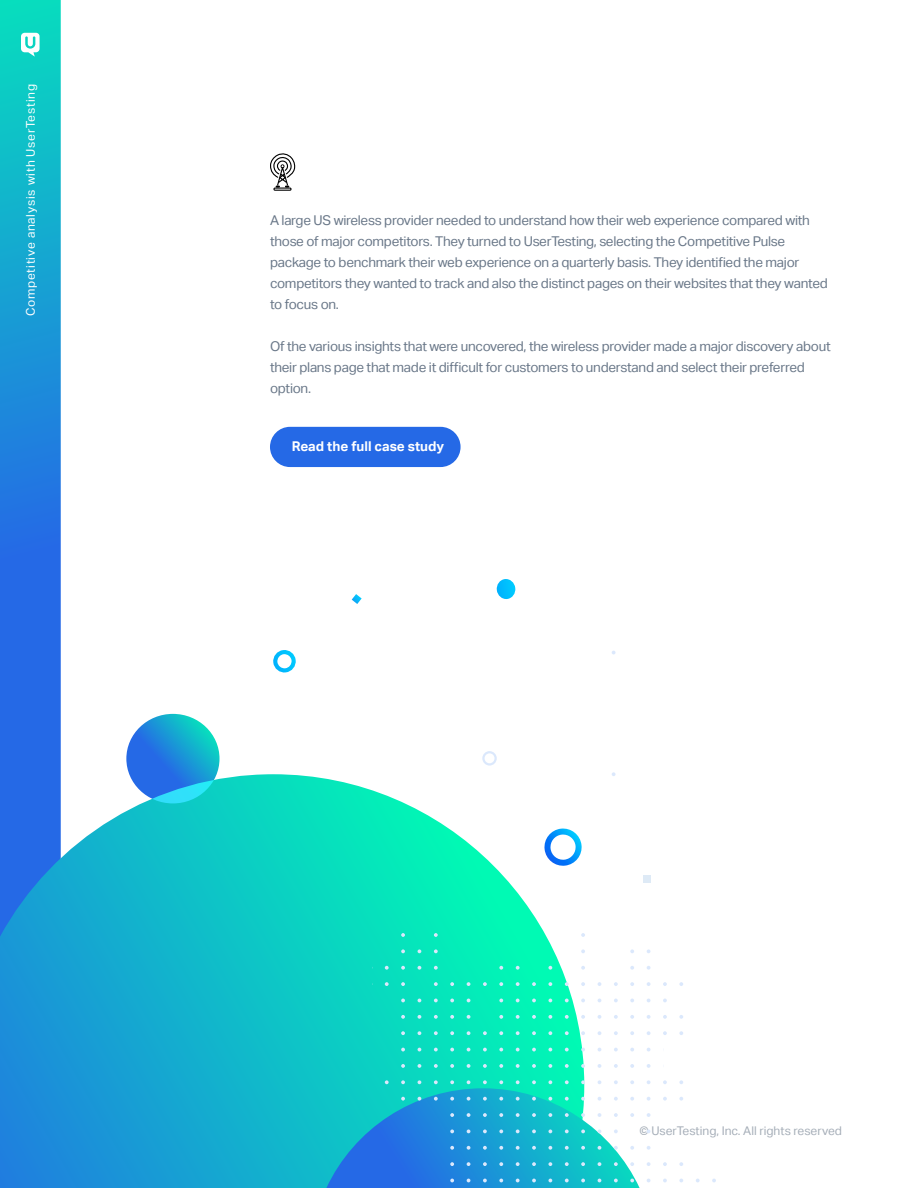
<style>
.page{position:relative;width:918px;height:1188px;background:#fff}
.page>*{position:absolute;margin:0;border:0;box-sizing:border-box;transform-origin:0 0}
.Intro_copy{font:13.5px/21px "Aktiv Grotesk";letter-spacing:-.02em;color:#697788}
.t1{font:700 13.5px "Aktiv Grotesk";color:#fff}
.t2{font:12px "Aktiv Grotesk";color:#697788}
.t3{font:12px "Aktiv Grotesk";letter-spacing:.06em;color:#fff}
</style>
<div class="page">
<svg style="left:0;top:0;width:61px;height:774px;background:#1b92d8"></svg>
<svg style="left:21px;top:33px;width:19px;height:24px"></svg>
<div style="left:270px;top:427px;width:191px;height:40px;background:#2569e6;border-radius:20px"></div>
<div style="left:273px;top:188px;width:19px;height:3px;border:1px solid #000"></div>
<svg style="left:270px;top:153px;width:25px;height:35px"></svg>
<svg style="left:0;top:774px;width:584px;height:414px;background:#2ac6ce"></svg>
<svg style="left:712px;top:1179px;width:4px;height:3px"></svg>
<svg style="left:679px;top:1162px;width:4px;height:4px"></svg>
<svg style="left:679px;top:1097px;width:4px;height:4px"></svg>
<svg style="left:679px;top:1080px;width:4px;height:4px"></svg>
<svg style="left:679px;top:1031px;width:4px;height:4px"></svg>
<svg style="left:679px;top:1015px;width:4px;height:4px"></svg>
<svg style="left:679px;top:982px;width:4px;height:4px"></svg>
<svg style="left:663px;top:1179px;width:4px;height:3px"></svg>
<svg style="left:663px;top:1162px;width:4px;height:4px"></svg>
<svg style="left:663px;top:1097px;width:4px;height:4px"></svg>
<svg style="left:663px;top:1080px;width:4px;height:4px"></svg>
<svg style="left:663px;top:1031px;width:4px;height:4px"></svg>
<svg style="left:663px;top:1015px;width:4px;height:4px"></svg>
<svg style="left:663px;top:999px;width:4px;height:3px"></svg>
<svg style="left:663px;top:982px;width:4px;height:4px"></svg>
<svg style="left:647px;top:1162px;width:3px;height:4px"></svg>
<svg style="left:647px;top:1113px;width:3px;height:4px"></svg>
<svg style="left:647px;top:1064px;width:3px;height:4px"></svg>
<svg style="left:647px;top:1031px;width:3px;height:4px"></svg>
<svg style="left:647px;top:1015px;width:3px;height:4px"></svg>
<svg style="left:647px;top:982px;width:3px;height:4px"></svg>
<svg style="left:630px;top:1064px;width:4px;height:4px"></svg>
<svg style="left:630px;top:1048px;width:4px;height:3px"></svg>
<svg style="left:630px;top:1031px;width:4px;height:4px"></svg>
<svg style="left:630px;top:1015px;width:4px;height:4px"></svg>
<svg style="left:630px;top:999px;width:4px;height:3px"></svg>
<svg style="left:630px;top:982px;width:4px;height:4px"></svg>
<svg style="left:630px;top:966px;width:4px;height:4px"></svg>
<svg style="left:630px;top:949px;width:4px;height:4px"></svg>
<svg style="left:614px;top:1064px;width:4px;height:4px"></svg>
<svg style="left:614px;top:1048px;width:4px;height:3px"></svg>
<svg style="left:614px;top:1031px;width:4px;height:4px"></svg>
<svg style="left:614px;top:1015px;width:4px;height:4px"></svg>
<svg style="left:614px;top:999px;width:4px;height:3px"></svg>
<svg style="left:614px;top:982px;width:4px;height:4px"></svg>
<svg style="left:598px;top:1064px;width:3px;height:4px"></svg>
<svg style="left:598px;top:1031px;width:3px;height:4px"></svg>
<svg style="left:598px;top:1015px;width:3px;height:4px"></svg>
<svg style="left:598px;top:982px;width:3px;height:4px"></svg>
<svg style="left:581px;top:1064px;width:4px;height:4px"></svg>
<svg style="left:581px;top:1048px;width:4px;height:3px"></svg>
<svg style="left:581px;top:1031px;width:4px;height:4px"></svg>
<svg style="left:581px;top:1015px;width:4px;height:4px"></svg>
<svg style="left:581px;top:999px;width:4px;height:3px"></svg>
<svg style="left:581px;top:982px;width:4px;height:4px"></svg>
<svg style="left:581px;top:966px;width:4px;height:4px"></svg>
<svg style="left:581px;top:949px;width:4px;height:4px"></svg>
<svg style="left:581px;top:933px;width:4px;height:4px"></svg>
<svg style="left:565px;top:1064px;width:4px;height:4px"></svg>
<svg style="left:565px;top:1048px;width:4px;height:3px"></svg>
<svg style="left:565px;top:1031px;width:4px;height:4px"></svg>
<svg style="left:565px;top:1015px;width:4px;height:4px"></svg>
<svg style="left:565px;top:999px;width:4px;height:3px"></svg>
<svg style="left:565px;top:982px;width:4px;height:4px"></svg>
<svg style="left:548px;top:1064px;width:4px;height:4px"></svg>
<svg style="left:548px;top:1048px;width:4px;height:3px"></svg>
<svg style="left:548px;top:1031px;width:4px;height:4px"></svg>
<svg style="left:548px;top:1015px;width:4px;height:4px"></svg>
<svg style="left:548px;top:999px;width:4px;height:3px"></svg>
<svg style="left:548px;top:982px;width:4px;height:4px"></svg>
<svg style="left:548px;top:966px;width:4px;height:4px"></svg>
<svg style="left:532px;top:1064px;width:4px;height:4px"></svg>
<svg style="left:532px;top:1048px;width:4px;height:3px"></svg>
<svg style="left:532px;top:1031px;width:4px;height:4px"></svg>
<svg style="left:532px;top:1015px;width:4px;height:4px"></svg>
<svg style="left:532px;top:999px;width:4px;height:3px"></svg>
<svg style="left:532px;top:982px;width:4px;height:4px"></svg>
<svg style="left:516px;top:1064px;width:4px;height:4px"></svg>
<svg style="left:516px;top:1048px;width:4px;height:3px"></svg>
<svg style="left:516px;top:1031px;width:4px;height:4px"></svg>
<svg style="left:516px;top:1015px;width:4px;height:4px"></svg>
<svg style="left:516px;top:999px;width:4px;height:3px"></svg>
<svg style="left:516px;top:982px;width:4px;height:4px"></svg>
<svg style="left:516px;top:966px;width:4px;height:4px"></svg>
<svg style="left:499px;top:1064px;width:4px;height:4px"></svg>
<svg style="left:499px;top:1048px;width:4px;height:3px"></svg>
<svg style="left:499px;top:1031px;width:4px;height:4px"></svg>
<svg style="left:499px;top:1015px;width:4px;height:4px"></svg>
<svg style="left:499px;top:999px;width:4px;height:3px"></svg>
<svg style="left:499px;top:982px;width:4px;height:4px"></svg>
<svg style="left:499px;top:966px;width:4px;height:4px"></svg>
<svg style="left:483px;top:1064px;width:4px;height:4px"></svg>
<svg style="left:483px;top:1048px;width:4px;height:3px"></svg>
<svg style="left:483px;top:1031px;width:4px;height:4px"></svg>
<svg style="left:483px;top:1015px;width:4px;height:4px"></svg>
<svg style="left:483px;top:999px;width:4px;height:3px"></svg>
<svg style="left:483px;top:982px;width:4px;height:4px"></svg>
<svg style="left:467px;top:1064px;width:3px;height:4px"></svg>
<svg style="left:467px;top:1031px;width:3px;height:4px"></svg>
<svg style="left:467px;top:1015px;width:3px;height:4px"></svg>
<svg style="left:467px;top:982px;width:3px;height:4px"></svg>
<svg style="left:450px;top:1064px;width:4px;height:4px"></svg>
<svg style="left:450px;top:1048px;width:4px;height:3px"></svg>
<svg style="left:450px;top:1031px;width:4px;height:4px"></svg>
<svg style="left:450px;top:1015px;width:4px;height:4px"></svg>
<svg style="left:450px;top:999px;width:4px;height:3px"></svg>
<svg style="left:450px;top:982px;width:4px;height:4px"></svg>
<svg style="left:434px;top:1064px;width:4px;height:4px"></svg>
<svg style="left:434px;top:1048px;width:4px;height:3px"></svg>
<svg style="left:434px;top:1031px;width:4px;height:4px"></svg>
<svg style="left:434px;top:1015px;width:4px;height:4px"></svg>
<svg style="left:434px;top:999px;width:4px;height:3px"></svg>
<svg style="left:434px;top:982px;width:4px;height:4px"></svg>
<svg style="left:434px;top:966px;width:4px;height:4px"></svg>
<svg style="left:434px;top:949px;width:4px;height:4px"></svg>
<svg style="left:434px;top:933px;width:4px;height:4px"></svg>
<svg style="left:418px;top:1064px;width:3px;height:4px"></svg>
<svg style="left:418px;top:1031px;width:3px;height:4px"></svg>
<svg style="left:418px;top:1015px;width:3px;height:4px"></svg>
<svg style="left:418px;top:982px;width:3px;height:4px"></svg>
<svg style="left:418px;top:966px;width:3px;height:4px"></svg>
<svg style="left:418px;top:949px;width:3px;height:4px"></svg>
<svg style="left:401px;top:1064px;width:4px;height:4px"></svg>
<svg style="left:401px;top:1048px;width:4px;height:3px"></svg>
<svg style="left:401px;top:1031px;width:4px;height:4px"></svg>
<svg style="left:401px;top:1015px;width:4px;height:4px"></svg>
<svg style="left:401px;top:999px;width:4px;height:3px"></svg>
<svg style="left:401px;top:982px;width:4px;height:4px"></svg>
<svg style="left:401px;top:966px;width:4px;height:4px"></svg>
<svg style="left:401px;top:949px;width:4px;height:4px"></svg>
<svg style="left:401px;top:933px;width:4px;height:4px"></svg>
<svg style="left:326px;top:1080px;width:314px;height:108px;background:#34b3d6"></svg>
<svg style="left:385px;top:999px;width:4px;height:3px"></svg>
<svg style="left:385px;top:982px;width:4px;height:4px"></svg>
<svg style="left:385px;top:966px;width:4px;height:4px"></svg>
<svg style="left:482px;top:751px;width:15px;height:15px"></svg>
<svg style="left:644px;top:876px;width:7px;height:7px"></svg>
<svg style="left:612px;top:772px;width:4px;height:4px"></svg>
<svg style="left:541px;top:827px;width:42px;height:40px"></svg>
<svg style="left:352px;top:594px;width:10px;height:10px"></svg>
<svg style="left:273px;top:650px;width:23px;height:23px"></svg>
<svg style="left:496px;top:579px;width:20px;height:20px"></svg>
<svg style="left:126px;top:714px;width:94px;height:89px;background:#1f96dc"></svg>
<p class="t3" style="left:24px;top:316px;width:234px;rotate:-90deg">Competitive analysis with UserTesting</p>
<p class="Intro_copy" style="left:270px;top:210px;width:559px">A large US wireless provider needed to understand how their web experience compared with those of major competitors. They turned to UserTesting, selecting the Competitive Pulse package to benchmark their web experience on a quarterly basis. They identified the major competitors they wanted to track and also the distinct pages on their websites that they wanted to focus on.</p>
<p class="Intro_copy" style="left:270px;top:336px;width:562px">Of the various insights that were uncovered, the wireless provider made a major discovery about their plans page that made it difficult for customers to understand and select their preferred option.</p>
<p class="t1" style="left:292px;top:438px;width:154px">Read the full case study</p>
<p class="t2" style="left:639px;top:1124px;width:204px">© UserTesting, Inc. All rights reserved</p>
</div>
